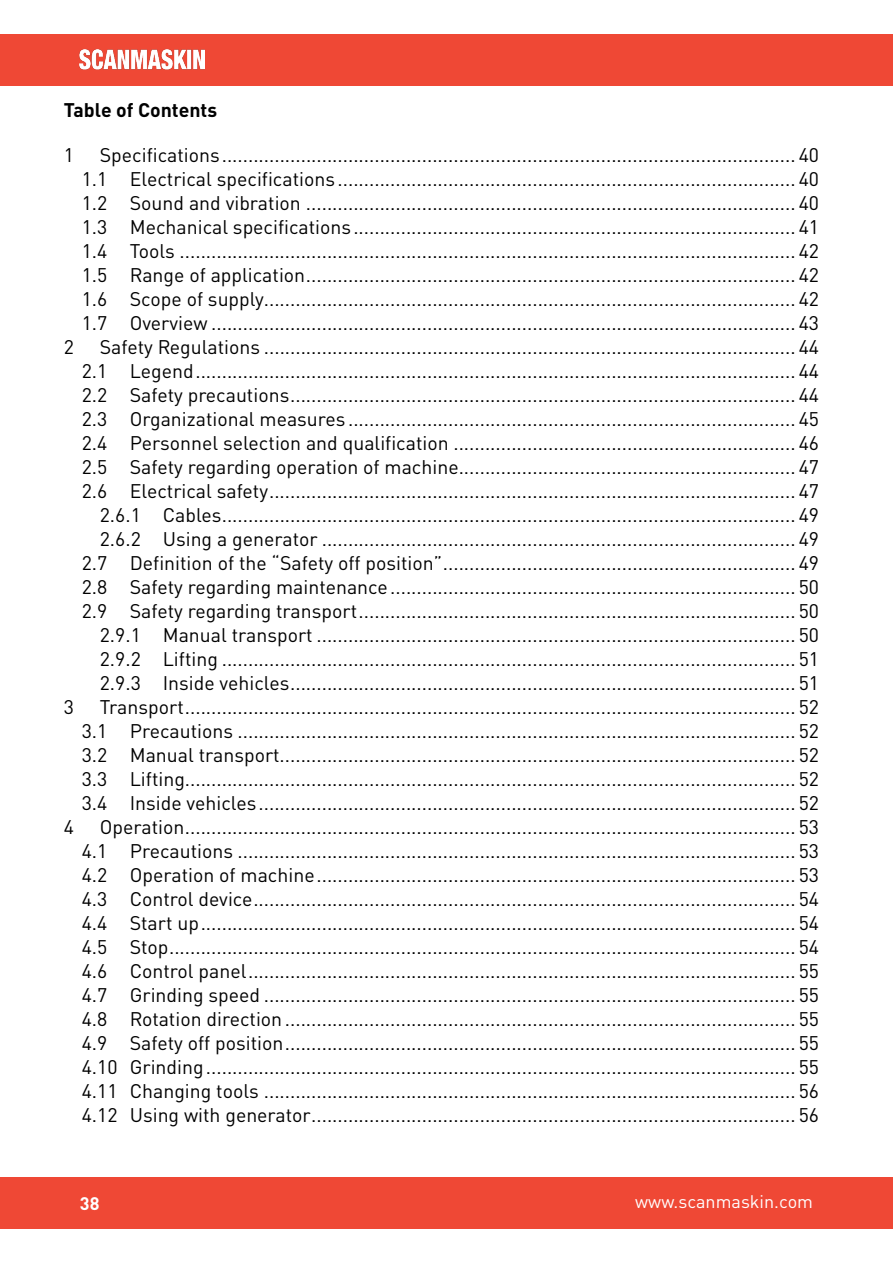
<style>
.page{position:relative;width:893px;height:1263px;background:#fff}
.page>*{position:absolute;margin:0;border:0;box-sizing:border-box;transform-origin:0 0}
.Toc_2{font:19.5px "DIN Pro";color:#000}
.Toc_3{font:19.5px "DIN Pro";color:#000}
.Toc_1{font:19.5px "DIN Pro";color:#000}
.Default{font:700 19.5px "DIN Pro";color:#000}
.t1{font:18px "DIN Pro";color:#fff}
.t2{font:700 18px "DIN Pro";color:#fff}
</style>
<div class="page">
<div style="left:0;top:34px;width:893px;height:51px;background:#ef4835"></div>
<div style="left:0;top:1178px;width:893px;height:51px;background:#ef4835"></div>
<img style="left:80px;top:50px;width:124px;height:19px">
<p class="Default" style="left:64px;top:95px;width:155px">Table of Contents</p>
<p class="Toc_1" style="left:64px;top:140px;width:12px">1</p>
<p class="Toc_1" style="left:100px;top:140px;width:721px">Specifications............................................................................................................. 40</p>
<p class="Toc_2" style="left:82px;top:164px;width:739px">1.1 Electrical specifications ....................................................................................... 40</p>
<p class="Toc_2" style="left:82px;top:188px;width:739px">1.2 Sound and vibration ............................................................................................. 40</p>
<p class="Toc_2" style="left:82px;top:212px;width:739px">1.3 Mechanical specifications.................................................................................... 41</p>
<p class="Toc_2" style="left:82px;top:236px;width:739px">1.4 Tools ..................................................................................................................... 42</p>
<p class="Toc_2" style="left:82px;top:260px;width:739px">1.5 Range of application............................................................................................. 42</p>
<p class="Toc_2" style="left:82px;top:284px;width:739px">1.6 Scope of supply..................................................................................................... 42</p>
<p class="Toc_2" style="left:82px;top:308px;width:739px">1.7 Overview ............................................................................................................... 43</p>
<p class="Toc_1" style="left:64px;top:332px;width:12px">2</p>
<p class="Toc_1" style="left:100px;top:332px;width:721px">Safety Regulations ..................................................................................................... 44</p>
<p class="Toc_2" style="left:82px;top:356px;width:739px">2.1 Legend.................................................................................................................. 44</p>
<p class="Toc_2" style="left:82px;top:380px;width:739px">2.2 Safety precautions................................................................................................ 44</p>
<p class="Toc_2" style="left:82px;top:404px;width:739px">2.3 Organizational measures ..................................................................................... 45</p>
<p class="Toc_2" style="left:82px;top:428px;width:739px">2.4 Personnel selection and qualification ................................................................. 46</p>
<p class="Toc_2" style="left:82px;top:452px;width:739px">2.5 Safety regarding operation of machine................................................................ 47</p>
<p class="Toc_2" style="left:82px;top:476px;width:739px">2.6 Electrical safety.................................................................................................... 47</p>
<p class="Toc_3" style="left:100px;top:500px;width:721px">2.6.1 Cables............................................................................................................. 49</p>
<p class="Toc_3" style="left:100px;top:524px;width:721px">2.6.2 Using a generator .......................................................................................... 49</p>
<p class="Toc_2" style="left:82px;top:548px;width:739px">2.7 Definition of the “Safety off position”................................................................... 49</p>
<p class="Toc_2" style="left:82px;top:572px;width:739px">2.8 Safety regarding maintenance............................................................................. 50</p>
<p class="Toc_2" style="left:82px;top:596px;width:739px">2.9 Safety regarding transport................................................................................... 50</p>
<p class="Toc_3" style="left:100px;top:620px;width:721px">2.9.1 Manual transport ........................................................................................... 50</p>
<p class="Toc_3" style="left:100px;top:644px;width:721px">2.9.2 Lifting ............................................................................................................. 51</p>
<p class="Toc_3" style="left:100px;top:668px;width:721px">2.9.3 Inside vehicles................................................................................................ 51</p>
<p class="Toc_1" style="left:64px;top:692px;width:12px">3</p>
<p class="Toc_1" style="left:100px;top:692px;width:721px">Transport.................................................................................................................... 52</p>
<p class="Toc_2" style="left:82px;top:716px;width:739px">3.1 Precautions .......................................................................................................... 52</p>
<p class="Toc_2" style="left:82px;top:740px;width:739px">3.2 Manual transport.................................................................................................. 52</p>
<p class="Toc_2" style="left:82px;top:764px;width:739px">3.3 Lifting.................................................................................................................... 52</p>
<p class="Toc_2" style="left:82px;top:788px;width:739px">3.4 Inside vehicles...................................................................................................... 52</p>
<p class="Toc_1" style="left:64px;top:812px;width:12px">4</p>
<p class="Toc_1" style="left:100px;top:812px;width:721px">Operation.................................................................................................................... 53</p>
<p class="Toc_2" style="left:82px;top:836px;width:739px">4.1 Precautions .......................................................................................................... 53</p>
<p class="Toc_2" style="left:82px;top:860px;width:739px">4.2 Operation of machine........................................................................................... 53</p>
<p class="Toc_2" style="left:82px;top:884px;width:739px">4.3 Control device....................................................................................................... 54</p>
<p class="Toc_2" style="left:82px;top:908px;width:739px">4.4 Start up................................................................................................................. 54</p>
<p class="Toc_2" style="left:82px;top:932px;width:739px">4.5 Stop....................................................................................................................... 54</p>
<p class="Toc_2" style="left:82px;top:956px;width:739px">4.6 Control panel........................................................................................................ 55</p>
<p class="Toc_2" style="left:82px;top:980px;width:739px">4.7 Grinding speed ..................................................................................................... 55</p>
<p class="Toc_2" style="left:82px;top:1004px;width:739px">4.8 Rotation direction................................................................................................. 55</p>
<p class="Toc_2" style="left:82px;top:1028px;width:739px">4.9 Safety off position................................................................................................. 55</p>
<p class="Toc_2" style="left:82px;top:1052px;width:739px">4.10 Grinding................................................................................................................ 55</p>
<p class="Toc_2" style="left:82px;top:1076px;width:739px">4.11 Changing tools ..................................................................................................... 56</p>
<p class="Toc_2" style="left:82px;top:1100px;width:739px">4.12 Using with generator............................................................................................ 56</p>
<p class="t2" style="left:80px;top:1189px;width:21px">38</p>
<p class="t1" style="left:635px;top:1187px;width:179px">www.scanmaskin.com</p>
</div>
